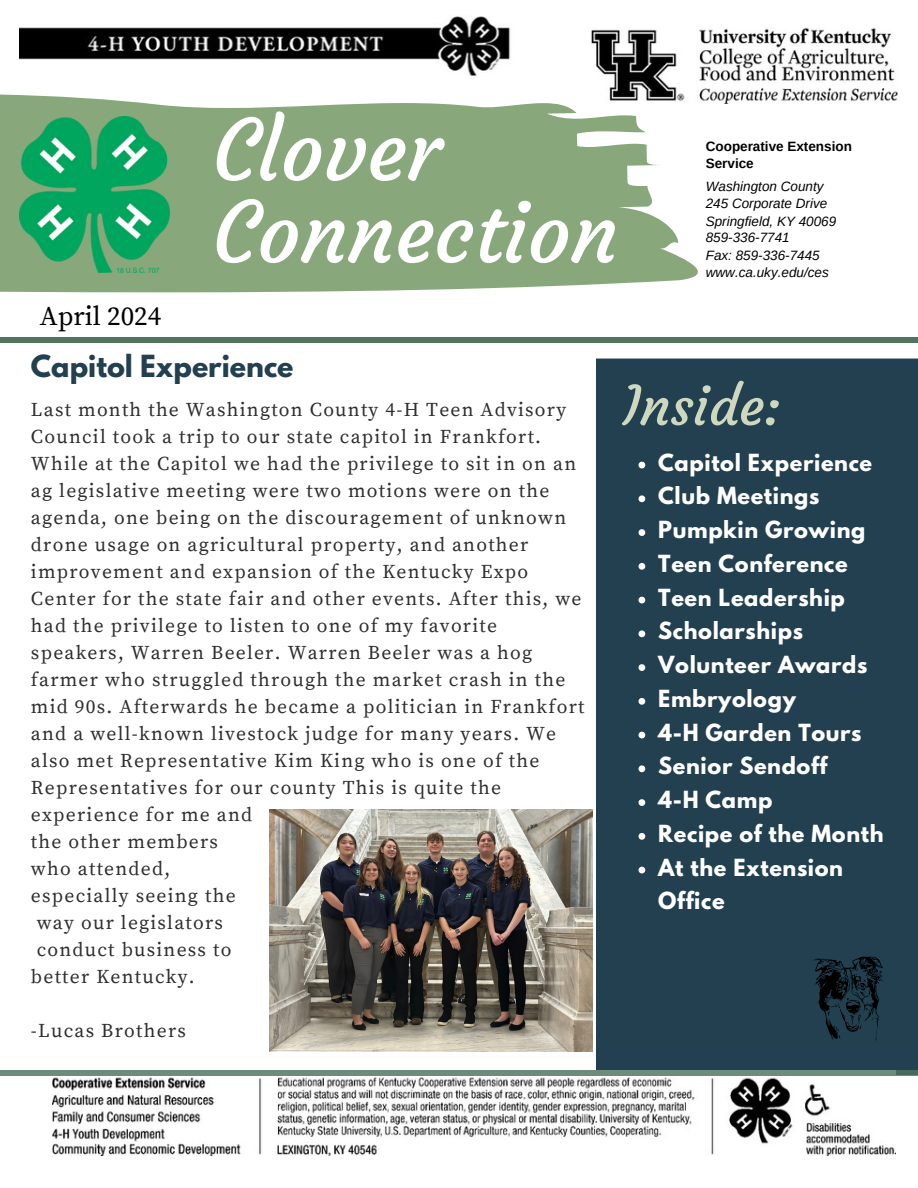
<style>
.page{position:relative;width:918px;height:1188px;background:#fff}
.page>*{position:absolute;margin:0;border:0;box-sizing:border-box;transform-origin:0 0}
.t1{font:84px "Courgette";color:#fff}
.t2{font:54px "Courgette";color:#ced8be}
.t3{font:700 27px "League Spartan";color:#224050}
.t4{font:27px "Source Serif Pro";color:#000}
.t5{font:700 20.85px/33.8px "League Spartan";letter-spacing:.03em;color:#fff}
.t6{font:19.5px/27px "Source Serif Pro";letter-spacing:.065em;color:#000}
.t7{font:italic 13.5px "Arimo";color:#000}
.t8{font:700 13.5px/16.8px "Arimo";color:#000}
</style>
<div class="page">
<svg style="left:0;top:95px;width:698px;height:197px;background:#99b48f"></svg>
<div style="left:0;top:337px;width:918px;height:6px;background:#50745f"></div>
<div style="left:596px;top:359px;width:322px;height:716px;background:#224050"></div>
<img style="left:592px;top:28px;width:306px;height:75px">
<img style="left:20px;top:16px;width:490px;height:60px">
<img style="left:20px;top:117px;width:149px;height:155px">
<img style="left:53px;top:1075px;width:842px;height:80px">
<div style="left:0;top:1070px;width:918px;height:5px;background:#6e8c7b"></div>
<img style="left:269px;top:810px;width:323px;height:242px">
<svg style="left:639px;top:462px;width:6px;height:6px"></svg>
<svg style="left:639px;top:495px;width:6px;height:7px"></svg>
<svg style="left:639px;top:529px;width:6px;height:7px"></svg>
<svg style="left:639px;top:563px;width:6px;height:7px"></svg>
<svg style="left:639px;top:597px;width:6px;height:6px"></svg>
<svg style="left:639px;top:630px;width:6px;height:7px"></svg>
<svg style="left:639px;top:664px;width:6px;height:7px"></svg>
<svg style="left:639px;top:698px;width:6px;height:7px"></svg>
<svg style="left:639px;top:732px;width:6px;height:6px"></svg>
<svg style="left:639px;top:765px;width:6px;height:7px"></svg>
<svg style="left:639px;top:799px;width:6px;height:7px"></svg>
<svg style="left:639px;top:833px;width:6px;height:7px"></svg>
<svg style="left:639px;top:867px;width:6px;height:6px"></svg>
<svg style="left:813px;top:957px;width:70px;height:84px"></svg>
<p class="t4" style="left:40px;top:300px;width:123px">April 2024</p>
<p class="t1" style="left:213px;top:99px;width:230px">Clover</p>
<p class="t1" style="left:213px;top:181px;width:407px">Connection</p>
<p class="t8" style="left:706px;top:138px;width:148px">Cooperative Extension<br>Service</p>
<p class="t7" style="left:706px;top:179px;width:119px">Washington County</p>
<p class="t7" style="left:706px;top:195px;width:123px">245 Corporate Drive</p>
<p class="t7" style="left:706px;top:213px;width:132px">Springfield, KY 40069</p>
<p class="t7" style="left:706px;top:230px;width:86px">859-336-7741</p>
<p class="t7" style="left:706px;top:248px;width:116px">Fax: 859-336-7445</p>
<p class="t7" style="left:706px;top:265px;width:124px">www.ca.uky.edu/ces</p>
<p class="t3" style="left:31px;top:353px;width:264px">Capitol Experience</p>
<p class="t6" style="left:31px;top:397px;width:555px">Last month the Washington County 4-H Teen Advisory Council took a trip to our state capitol in Frankfort.<br>While at the Capitol we had the privilege to sit in on an ag legislative meeting were two motions were on the agenda, one being on the discouragement of unknown drone usage on agricultural property, and another improvement and expansion of the Kentucky Expo Center for the state fair and other events. After this, we had the privilege to listen to one of my favorite speakers, Warren Beeler. Warren Beeler was a hog farmer who struggled through the market crash in the mid 90s. Afterwards he became a politician in Frankfort and a well-known livestock judge for many years. We also met Representative Kim King who is one of the Representatives for our county This is quite the experience for me and<br>the other members<br>who attended,<br>especially seeing the<br>way our legislators<br>conduct business to<br>better Kentucky.</p>
<p class="t6" style="left:31px;top:1018px;width:157px">-Lucas Brothers</p>
<p class="t2" style="left:623px;top:372px;width:160px">Inside:</p>
<p class="t5" style="left:658px;top:448px;width:215px">Capitol Experience</p>
<p class="t5" style="left:658px;top:482px;width:163px">Club Meetings</p>
<p class="t5" style="left:658px;top:516px;width:209px">Pumpkin Growing</p>
<p class="t5" style="left:658px;top:549px;width:191px">Teen Conference</p>
<p class="t5" style="left:658px;top:583px;width:188px">Teen Leadership</p>
<h4 class="t5" style="left:658px;top:617px;width:146px">Scholarships</h4>
<p class="t5" style="left:658px;top:651px;width:211px">Volunteer Awards</p>
<h3 class="t5" style="left:658px;top:684px;width:139px">Embryology</h3>
<p class="t5" style="left:658px;top:718px;width:205px">4-H Garden Tours</p>
<h2 class="t5" style="left:658px;top:752px;width:171px">Senior Sendoff</h2>
<p class="t5" style="left:658px;top:786px;width:116px">4-H Camp</p>
<p class="t5" style="left:658px;top:819px;width:227px">Recipe of the Month</p>
<p class="t5" style="left:658px;top:853px;width:186px">At the Extension<br>Office</p>
</div>
